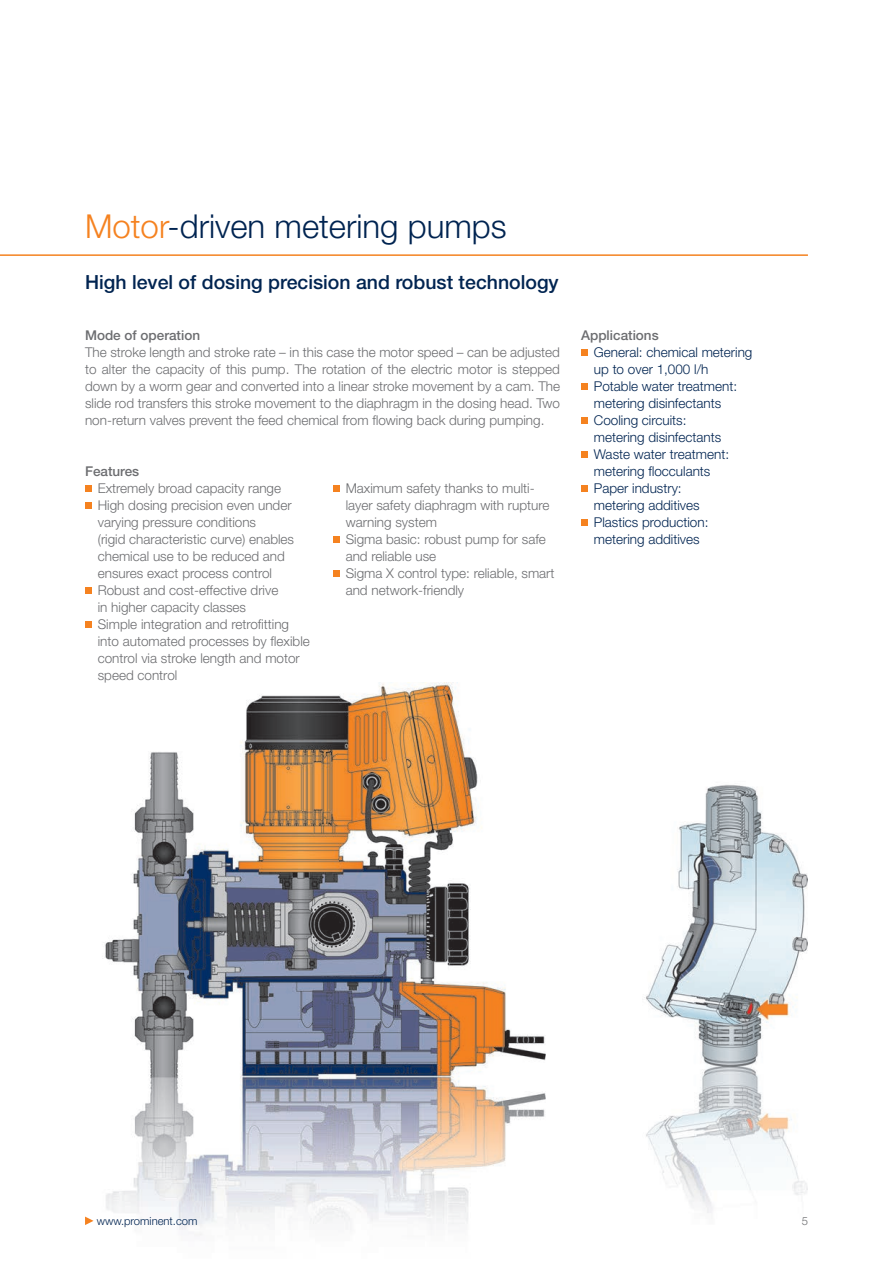
<style>
.page{position:relative;width:893px;height:1263px;background:#fff}
.page>*{position:absolute;margin:0;border:0;box-sizing:border-box;transform-origin:0 0}
.Body_normal{font:300 33px "Helvetica Neue";color:#002451}
.Body_normal-2{font:500 19.5px "Helvetica Neue";color:#002451}
.Body_normal-3{font:300 13.5px/17px "Helvetica Neue";color:#6c6d70}
.Body_normal-4{font:300 13.5px/17px "Helvetica Neue";color:#002451}
.Body_normal-5{font:500 13.5px "Helvetica Neue";color:#6c6d70}
.Body_normal-6{font:300 11.25px "Helvetica Neue";color:#002451}
.Body_normal-7{font:300 11.25px "Helvetica Neue";color:#6c6d70}
.s1{color:#f58220}
.s2{font-weight:500}
</style>
<div class="page">
<img style="left:105px;top:682px;width:441px;height:553px">
<img style="left:644px;top:785px;width:164px;height:428px">
<hr style="left:0;top:254px;width:808px;height:2px;background:#f58220">
<div style="left:581px;top:349px;width:6px;height:7px;background:#f58220"></div>
<div style="left:581px;top:383px;width:6px;height:7px;background:#f58220"></div>
<div style="left:581px;top:417px;width:6px;height:7px;background:#f58220"></div>
<div style="left:581px;top:451px;width:6px;height:7px;background:#f58220"></div>
<div style="left:581px;top:485px;width:6px;height:7px;background:#f58220"></div>
<div style="left:581px;top:519px;width:6px;height:7px;background:#f58220"></div>
<div style="left:85px;top:485px;width:6px;height:7px;background:#f58220"></div>
<div style="left:85px;top:502px;width:6px;height:7px;background:#f58220"></div>
<div style="left:85px;top:587px;width:6px;height:7px;background:#f58220"></div>
<div style="left:85px;top:621px;width:6px;height:7px;background:#f58220"></div>
<div style="left:333px;top:485px;width:6px;height:7px;background:#f58220"></div>
<div style="left:333px;top:536px;width:6px;height:7px;background:#f58220"></div>
<div style="left:333px;top:570px;width:6px;height:7px;background:#f58220"></div>
<svg style="left:85px;top:1216px;width:9px;height:9px"></svg>
<p class="Body_normal" style="left:85px;top:206px;width:423px"><span class="s1">Motor</span>-driven metering pumps</p>
<p class="Body_normal-2" style="left:85px;top:271px;width:475px">High level of dosing precision and robust technology</p>
<p class="Body_normal-5" style="left:85px;top:327px;width:117px">Mode of operation</p>
<p class="Body_normal-3" style="left:85px;top:344px;width:477px;text-align:justify">The stroke length and stroke rate – in this case the motor speed – can be adjusted to alter the capacity of this pump. The rotation of the electric motor is stepped down by a worm gear and converted into a linear stroke movement by a cam. The slide rod transfers this stroke movement to the diaphragm in the dosing head. Two non-return valves prevent the feed chemical from flowing back during pumping.</p>
<p class="Body_normal-3" style="left:98px;top:463px;width:185px;text-indent:-13px"><span class="s2">Features<br></span>Extremely broad capacity range</p>
<p class="Body_normal-3" style="left:98px;top:497px;width:198px">High dosing precision even under varying pressure conditions<br>(rigid characteristic curve) enables chemical use to be reduced and ensures exact process control</p>
<p class="Body_normal-3" style="left:98px;top:582px;width:182px">Robust and cost-effective drive in higher capacity classes</p>
<p class="Body_normal-3" style="left:98px;top:616px;width:214px">Simple integration and retrofitting into automated processes by flexible control via stroke length and motor speed control</p>
<p class="Body_normal-3" style="left:346px;top:480px;width:205px">Maximum safety thanks to multi&shy;layer safety diaphragm with rupture warning system</p>
<p class="Body_normal-3" style="left:346px;top:531px;width:202px">Sigma basic: robust pump for safe and reliable use</p>
<p class="Body_normal-3" style="left:346px;top:565px;width:210px">Sigma X control type: reliable, smart and network-friendly</p>
<p class="Body_normal-5" style="left:581px;top:327px;width:79px">Applications</p>
<p class="Body_normal-4" style="left:594px;top:344px;width:160px">General: chemical metering up to over 1,000 l/h</p>
<p class="Body_normal-4" style="left:594px;top:378px;width:145px">Potable water treatment: metering disinfectants</p>
<p class="Body_normal-4" style="left:594px;top:412px;width:129px">Cooling circuits: metering disinfectants</p>
<p class="Body_normal-4" style="left:594px;top:446px;width:137px">Waste water treatment: metering flocculants</p>
<p class="Body_normal-4" style="left:594px;top:480px;width:107px">Paper industry: metering additives</p>
<p class="Body_normal-4" style="left:594px;top:514px;width:116px">Plastics production: metering additives</p>
<p class="Body_normal-6" style="left:97px;top:1214px;width:102px">www.prominent.com</p>
<p class="Body_normal-7" style="left:802px;top:1214px;width:8px">5</p>
</div>
